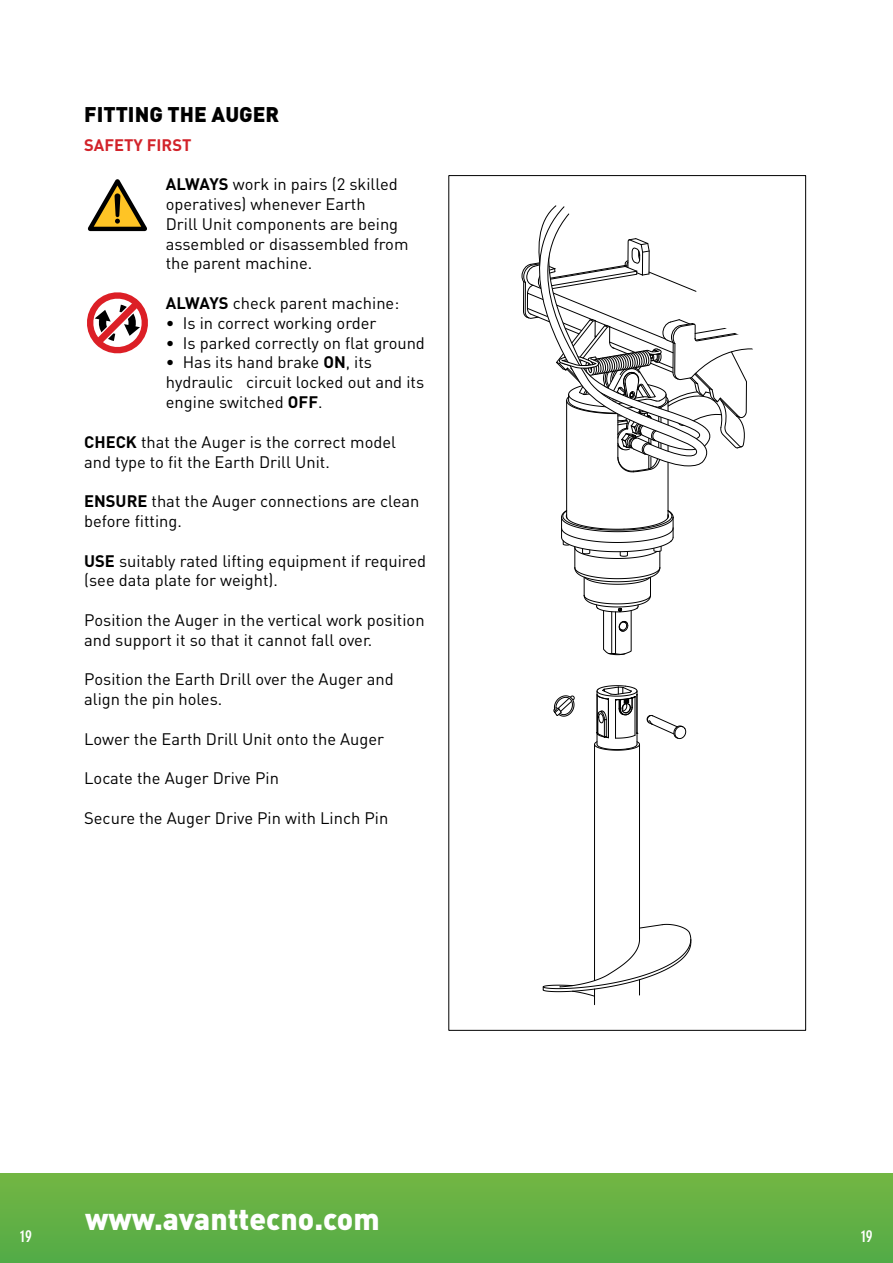
<style>
.page{position:relative;width:893px;height:1263px;background:#fff}
.page>*{position:absolute;margin:0;border:0;box-sizing:border-box;transform-origin:0 0}
.t1{font:900 30px "DIN Pro";color:#fff}
.t2{font:900 21px "DIN Pro";color:#000}
.t3{font:16.5px/19.8px "DIN Pro";color:#000}
.t4{font:700 16.5px "DIN Pro";color:#d2232a}
.t5{font:700 condensed 16.5px "DIN Neuzeit Grotesk Std";color:#fff}
.s1{font-weight:700}
</style>
<div class="page">
<div style="left:0;top:1174px;width:893px;height:89px;background:linear-gradient(to bottom,#73b643,#52ab47)"></div>
<svg style="left:553px;top:695px;width:22px;height:22px"></svg>
<svg style="left:646px;top:715px;width:41px;height:24px"></svg>
<hr style="left:639px;top:744px;width:1px;height:195px;background:#000">
<hr style="left:594px;top:744px;width:1px;height:236px;background:#000">
<svg style="left:542px;top:923px;width:150px;height:82px"></svg>
<svg style="left:594px;top:685px;width:46px;height:66px"></svg>
<svg style="left:521px;top:237px;width:232px;height:419px"></svg>
<svg style="left:88px;top:179px;width:59px;height:52px"></svg>
<svg style="left:87px;top:292px;width:61px;height:62px"></svg>
<p class="t2" style="left:84px;top:100px;width:197px">FITTING THE AUGER</p>
<p class="t4" style="left:84px;top:133px;width:109px">SAFETY FIRST</p>
<p class="t3" style="left:166px;top:174px;width:244px"><span class="s1">ALWAYS</span> work in pairs (2 skilled operatives) whenever Earth<br>Drill Unit components are being assembled or disassembled from the parent machine.</p>
<p class="t3" style="left:166px;top:293px;width:235px"><span class="s1">ALWAYS</span> check parent machine:</p>
<p class="t3" style="left:166px;top:312px;width:212px">• Is in correct working order</p>
<p class="t3" style="left:166px;top:332px;width:261px">• Is parked correctly on flat ground</p>
<p class="t3" style="left:166px;top:352px;width:260px">• Has its hand brake <span class="s1">ON</span>, its hydraulic circuit locked out and its engine switched <span class="s1">OFF</span>.</p>
<p class="t3" style="left:84px;top:431px;width:313px"><span class="s1">CHECK</span> that the Auger is the correct model and type to fit the Earth Drill Unit.</p>
<p class="t3" style="left:84px;top:491px;width:337px"><span class="s1">ENSURE</span> that the Auger connections are clean before fitting.</p>
<p class="t3" style="left:84px;top:550px;width:343px"><span class="s1">USE</span> suitably rated lifting equipment if required (see data plate for weight).</p>
<p class="t3" style="left:84px;top:609px;width:342px">Position the Auger in the vertical work position and support it so that it cannot fall over.</p>
<p class="t3" style="left:84px;top:669px;width:311px">Position the Earth Drill over the Auger and align the pin holes.</p>
<p class="t3" style="left:84px;top:728px;width:302px">Lower the Earth Drill Unit onto the Auger</p>
<p class="t3" style="left:84px;top:768px;width:196px">Locate the Auger Drive Pin</p>
<p class="t3" style="left:84px;top:807px;width:306px">Secure the Auger Drive Pin with Linch Pin</p>
<p class="t5" style="left:20px;top:1226px;width:13px">19</p>
<h1 class="t1" style="left:85px;top:1198px;width:296px">www.avanttecno.com</h1>
<p class="t5" style="left:861px;top:1226px;width:13px">19</p>
</div>
